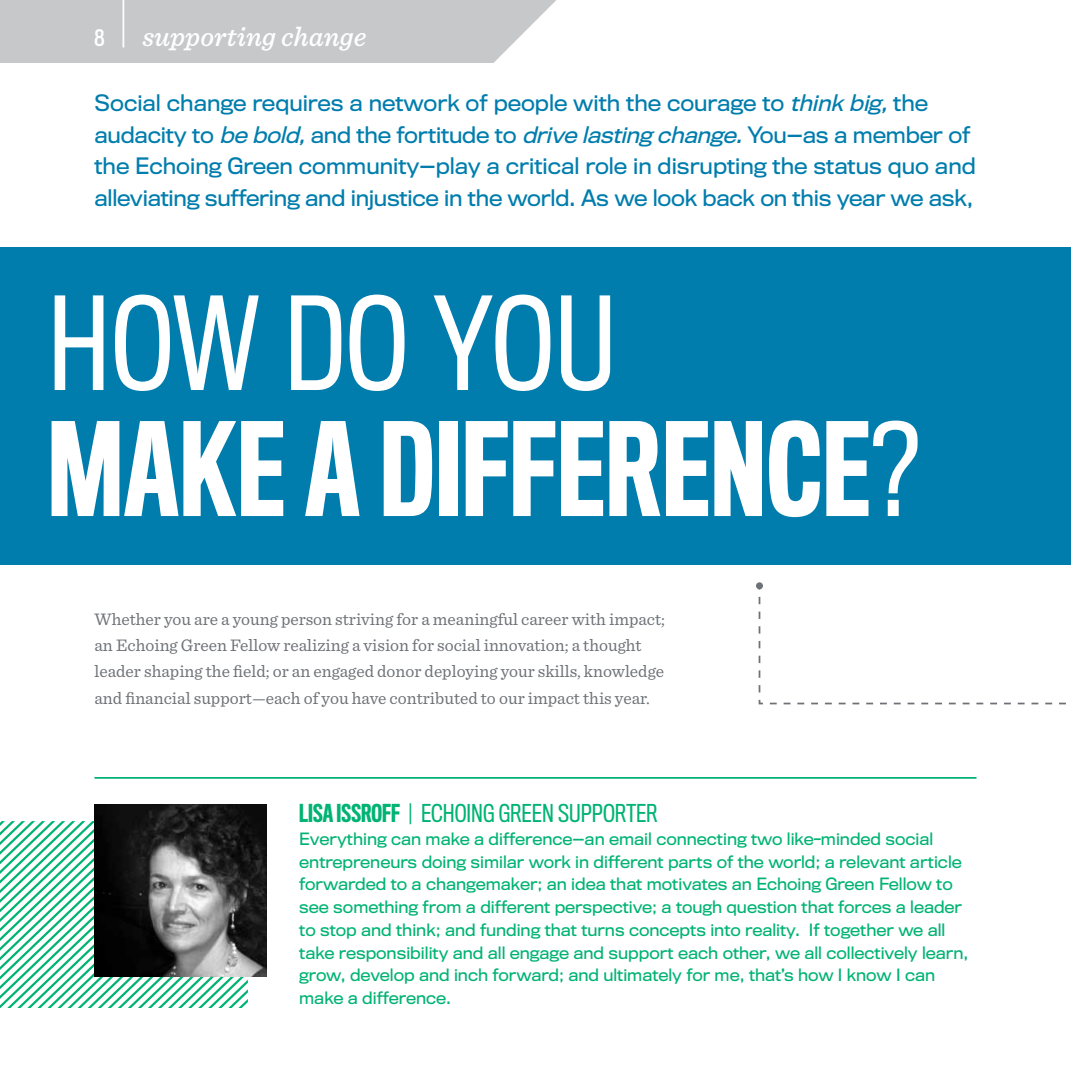
<style>
.page{position:relative;width:1071px;height:1071px;background:#fff}
.page>*{position:absolute;margin:0;border:0;box-sizing:border-box;transform-origin:0 0}
.t1{font:119px "Titling Gothic FB Medium Comp";letter-spacing:.01em;color:#fff}
.t2{font:condensed 119px "Titling Gothic FB";letter-spacing:.01em;color:#fff}
.t3{font:67.38px "Titling Gothic FB Standard Cond";color:#fff;scale:.29 1}
.t4{font:italic 500 28px "Sentinel";color:#fff}
.t5{font:condensed 22.75px "Titling Gothic FB";color:#00b374}
.t6{font:21px/31.5px "Titling Gothic FB";letter-spacing:-.005em;color:#007dad}
.t7{font:21px "Titling Gothic FB Standard Cond";color:#fff}
.t8{font:17.5px/26.2px "Sentinel";color:#6e7277}
.t9{font:15.75px/22.8px "Titling Gothic FB";color:#00b374}
.s1{font-style:italic}
.s2{font-family:"Titling Gothic FB";font-stretch:condensed}
.s3{font-family:"Titling Gothic FB Medium Comp";font-stretch:normal}
.s4{font-size:21px}
</style>
<div class="page">
<div style="left:0;top:247px;width:1071px;height:317px;background:#007dad"></div>
<svg style="left:0;top:821px;width:248px;height:187px"></svg>
<img style="left:94px;top:804px;width:173px;height:173px">
<div style="left:0;top:0;width:556px;height:63px;background:#c7c8ca"></div>
<hr style="left:94px;top:777px;width:882px;height:2px;background:#00b374">
<svg style="left:758px;top:587px;width:308px;height:192px"></svg>
<div style="left:756px;top:582px;width:7px;height:7px;background:#6e7277;border-radius:50%"></div>
<h3 class="t7" style="left:94px;top:26px;width:12px">8</h3>
<h2 class="t3" style="left:121px;top:-32px;width:18px">|</h2>
<h3 class="t4" style="left:142px;top:15px;width:225px">supporting change</h3>
<p class="t6" style="left:94px;top:87px;width:883px">Social change requires a network of people with the courage to <span class="s1">think big,</span>the audacity to <span class="s1">be bold,</span>and the fortitude to <span class="s1">drive lasting change.</span>You—as a member of the Echoing Green community—play a critical role in disrupting the status quo and alleviating suffering and injustice in the world. As we look back on this year we ask,</p>
<h1 class="t2" style="left:48px;top:275px;width:570px">HOW DO YOU</h1>
<h1 class="t1" style="left:48px;top:397px;width:873px">MAKE A DIFFERENCE<span class="s2">?</span></h1>
<p class="t8" style="left:94px;top:605px;width:572px">Whether you are a young person striving for a meaningful career with impact; an Echoing Green Fellow realizing a vision for social innovation; a thought leader shaping the field; or an engaged donor deploying your skills, knowledge and financial support—each of you have contributed to our impact this year.</p>
<h3 class="t5" style="left:299px;top:800px;width:360px"><span class="s3">LISA ISSROFF</span> <span class="s4">|</span> ECHOING GREEN SUPPORTER</h3>
<p class="t9" style="left:299px;top:827px;width:671px">Everything can make a difference—an email connecting two like-minded social entrepreneurs doing similar work in different parts of the world; a relevant article forwarded to a changemaker; an idea that motivates an Echoing Green Fellow to see something from a different perspective; a tough question that forces a leader to stop and think; and funding that turns concepts into reality. If together we all take responsibility and all engage and support each other, we all collectively learn, grow, develop and inch forward; and ultimately for me, that’s how I know I can make a difference.</p>
</div>
